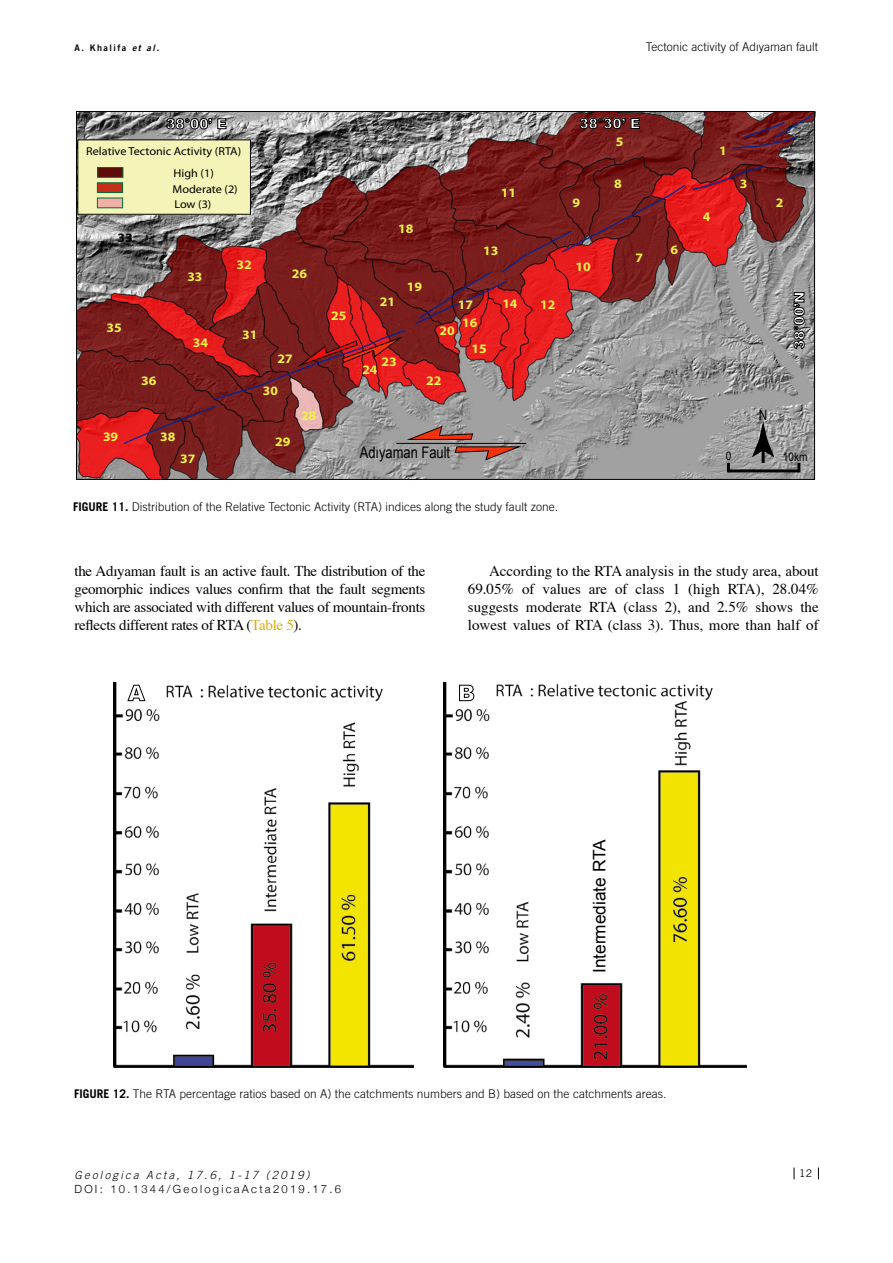
<style>
.page{position:relative;width:893px;height:1263px;background:#fff}
.page>*{position:absolute;margin:0;border:0;box-sizing:border-box;transform-origin:0 0}
.t1{font:17.25px "Arial";color:#000}
.t2{font:15.9px "Arial";color:#000;scale:.81 1}
.t3{font:15.15px "Myriad Pro";color:#000;scale:.85 1}
.t4{font:15px/18px "Times";letter-spacing:-.02em;color:#000;text-align:justify}
.t5{font:900 13.95px "Arial";color:#fff}
.t6{font:700 12.9px "Myriad Pro";color:#f2f249;scale:1.07 1}
.t7{font:700 12.9px "Myriad Pro";color:#f2f249;scale:1.05 1}
.t8{font:700 12.9px "Myriad Pro";color:#000;scale:1.07 1}
.t9{font:300 12px "Trade Gothic";color:#000}
.t10{font:11.85px "Arial";color:#000;scale:.85 1}
.t11{font:11.55px/22.4px "Myriad Pro";color:#000;scale:1.06 1}
.t12{font:300 11.25px "Helvetica Neue";letter-spacing:.2em;color:#000}
.t13{font:italic 300 11.25px "Trade Gothic";letter-spacing:.2em;color:#000}
.t14{font:10.5px "Trade Gothic";color:#000}
.t15{font:9px "Trade Gothic Bold Two";letter-spacing:.16em;color:#000}
.s1{font-style:italic}
.s2{font-weight:700}
.s3{color:#e0aa00}
</style>
<div class="page">
<svg style="left:794px;top:1167px;width:1px;height:12px"></svg>
<svg style="left:818px;top:1167px;width:1px;height:12px"></svg>
<img style="left:78px;top:111px;width:738px;height:369px">
<svg style="left:793px;top:292px;width:20px;height:57px"></svg>
<svg style="left:166px;top:113px;width:61px;height:16px"></svg>
<svg style="left:299px;top:337px;width:102px;height:30px;background:#9f1b1d"></svg>
<hr style="left:396px;top:443px;width:130px;height:1px;background:#0a0303">
<svg style="left:408px;top:425px;width:112px;height:36px;background:#9b817b"></svg>
<div style="left:78px;top:140px;width:172px;height:74px;background:#f4f4b8"></div>
<div style="left:97px;top:198px;width:26px;height:10px;background:#efb0a8"></div>
<div style="left:97px;top:197px;width:26px;height:11px;border:1px solid #056a37"></div>
<div style="left:97px;top:183px;width:26px;height:10px;background:#c42e1a"></div>
<div style="left:97px;top:182px;width:26px;height:11px;border:1px solid #056a37"></div>
<div style="left:98px;top:168px;width:25px;height:9px;background:#600a0a"></div>
<div style="left:97px;top:167px;width:26px;height:11px;border:1px solid #056a37"></div>
<hr style="left:728px;top:469px;width:71px;height:3px;background:#000">
<svg style="left:797px;top:463px;width:3px;height:9px"></svg>
<svg style="left:727px;top:463px;width:3px;height:9px"></svg>
<hr style="left:762px;top:445px;width:3px;height:18px;background:#000">
<svg style="left:752px;top:421px;width:22px;height:36px"></svg>
<svg style="left:579px;top:113px;width:61px;height:16px"></svg>
<img style="left:113px;top:682px;width:301px;height:385px">
<img style="left:443px;top:682px;width:304px;height:385px">
<div style="left:401px;top:678px;width:24px;height:20px;background:#fff"></div>
<div style="left:731px;top:678px;width:24px;height:23px;background:#fff"></div>
<svg style="left:127px;top:685px;width:19px;height:16px"></svg>
<svg style="left:459px;top:685px;width:15px;height:16px"></svg>
<div style="left:589px;top:701px;width:24px;height:128px;background:#fff"></div>
<div style="left:181px;top:1030px;width:26px;height:13px;background:#fff"></div>
<div style="left:502px;top:1038px;width:34px;height:13px;background:#fff"></div>
<p class="t15" style="left:74px;top:43px;width:86px">A. Khalifa <span class="s1">et al.</span></p>
<p class="t9" style="left:646px;top:40px;width:174px">Tectonic activity of Adıyaman fault</p>
<p class="t5" style="left:166px;top:114px;width:62px">38°00’ E</p>
<p class="t11" style="left:173px;top:140px;width:65px;text-indent:-87px">Relative Tectonic Activity (RTA)<br>High (1)</p>
<p class="t11" style="left:172px;top:181px;width:63px;line-height:15.1px">Moderate (2)<br>Low (3)</p>
<p class="t8" style="left:117px;top:229px;width:16px">33</p>
<p class="t7" style="left:187px;top:268px;width:16px">33</p>
<p class="t6" style="left:237px;top:256px;width:16px">32</p>
<p class="t6" style="left:292px;top:265px;width:16px">26</p>
<p class="t6" style="left:107px;top:319px;width:16px">35</p>
<p class="t6" style="left:141px;top:372px;width:16px">36</p>
<p class="t6" style="left:193px;top:334px;width:16px">34</p>
<p class="t6" style="left:103px;top:429px;width:16px">39</p>
<p class="t6" style="left:160px;top:429px;width:16px">38</p>
<p class="t6" style="left:180px;top:451px;width:16px">37</p>
<p class="t6" style="left:242px;top:326px;width:16px">31</p>
<p class="t6" style="left:277px;top:350px;width:16px">27</p>
<p class="t7" style="left:263px;top:382px;width:16px">30</p>
<p class="t6" style="left:275px;top:433px;width:16px">29</p>
<p class="t6" style="left:301px;top:407px;width:16px">28</p>
<p class="t6" style="left:331px;top:307px;width:16px">25</p>
<p class="t6" style="left:398px;top:220px;width:16px">18</p>
<p class="t6" style="left:380px;top:294px;width:16px">21</p>
<p class="t6" style="left:407px;top:278px;width:16px">19</p>
<p class="t6" style="left:381px;top:353px;width:16px">23</p>
<p class="t7" style="left:362px;top:361px;width:16px">24</p>
<p class="t6" style="left:501px;top:184px;width:16px">11</p>
<p class="t6" style="left:483px;top:242px;width:16px">13</p>
<p class="t6" style="left:458px;top:296px;width:16px">17</p>
<p class="t7" style="left:502px;top:295px;width:16px">14</p>
<p class="t6" style="left:439px;top:323px;width:16px">20</p>
<p class="t6" style="left:462px;top:315px;width:16px">16</p>
<p class="t6" style="left:471px;top:340px;width:16px">15</p>
<p class="t6" style="left:426px;top:372px;width:16px">22</p>
<p class="t2" style="left:360px;top:442px;width:113px">Adıyaman Fault</p>
<p class="t6" style="left:540px;top:296px;width:16px">12</p>
<p class="t9" style="left:73px;top:499px;width:486px"><span class="s2">FIGURE 11.</span> Distribution of the Relative Tectonic Activity (RTA) indices along the study fault zone.</p>
<p class="t5" style="left:579px;top:113px;width:62px">38°30’ E</p>
<p class="t6" style="left:616px;top:133px;width:9px">5</p>
<p class="t6" style="left:572px;top:194px;width:9px">9</p>
<p class="t6" style="left:575px;top:258px;width:16px">10</p>
<p class="t6" style="left:614px;top:176px;width:9px">8</p>
<p class="t6" style="left:636px;top:249px;width:9px">7</p>
<p class="t6" style="left:671px;top:241px;width:9px">6</p>
<p class="t6" style="left:719px;top:142px;width:9px">1</p>
<p class="t7" style="left:703px;top:208px;width:9px">4</p>
<p class="t6" style="left:740px;top:176px;width:9px">3</p>
<p class="t6" style="left:776px;top:194px;width:9px">2</p>
<p class="t3" style="left:759px;top:406px;width:11px">N</p>
<p class="t5" style="left:789px;top:349px;width:59px;rotate:-90deg">38°00’N</p>
<p class="t10" style="left:726px;top:448px;width:8px">0</p>
<p class="t10" style="left:783px;top:449px;width:30px">10km</p>
<p class="t4" style="left:75px;top:561px;width:352px">the Adıyaman fault is an active fault. The distribution of the geomorphic indices values confirm that the fault segments which are associated with different values of mountain-fronts reflects different rates of RTA (<span class="s3">Table 5</span>).</p>
<p class="t4" style="left:468px;top:561px;width:352px;text-indent:21px">According to the RTA analysis in the study area, about 69.05% of values are of class 1 (high RTA), 28.04% suggests moderate RTA (class 2), and 2.5% shows the lowest values of RTA (class 3). Thus, more than half of</p>
<p class="t1" style="left:588px;top:973px;width:135px;rotate:-90deg">Intermediate RTA</p>
<p class="t9" style="left:74px;top:1087px;width:594px"><span class="s2">FIGURE 12.</span> The RTA percentage ratios based on A) the catchments numbers and B) based on the catchments areas.</p>
<p class="t13" style="left:74px;top:1168px;width:237px">Geologica Acta, 17.6, 1-17 (2019)</p>
<p class="t12" style="left:74px;top:1181px;width:268px">DOI: 10.1344/GeologicaActa2019.17.6</p>
<p class="t14" style="left:799px;top:1167px;width:14px">12</p>
</div>
